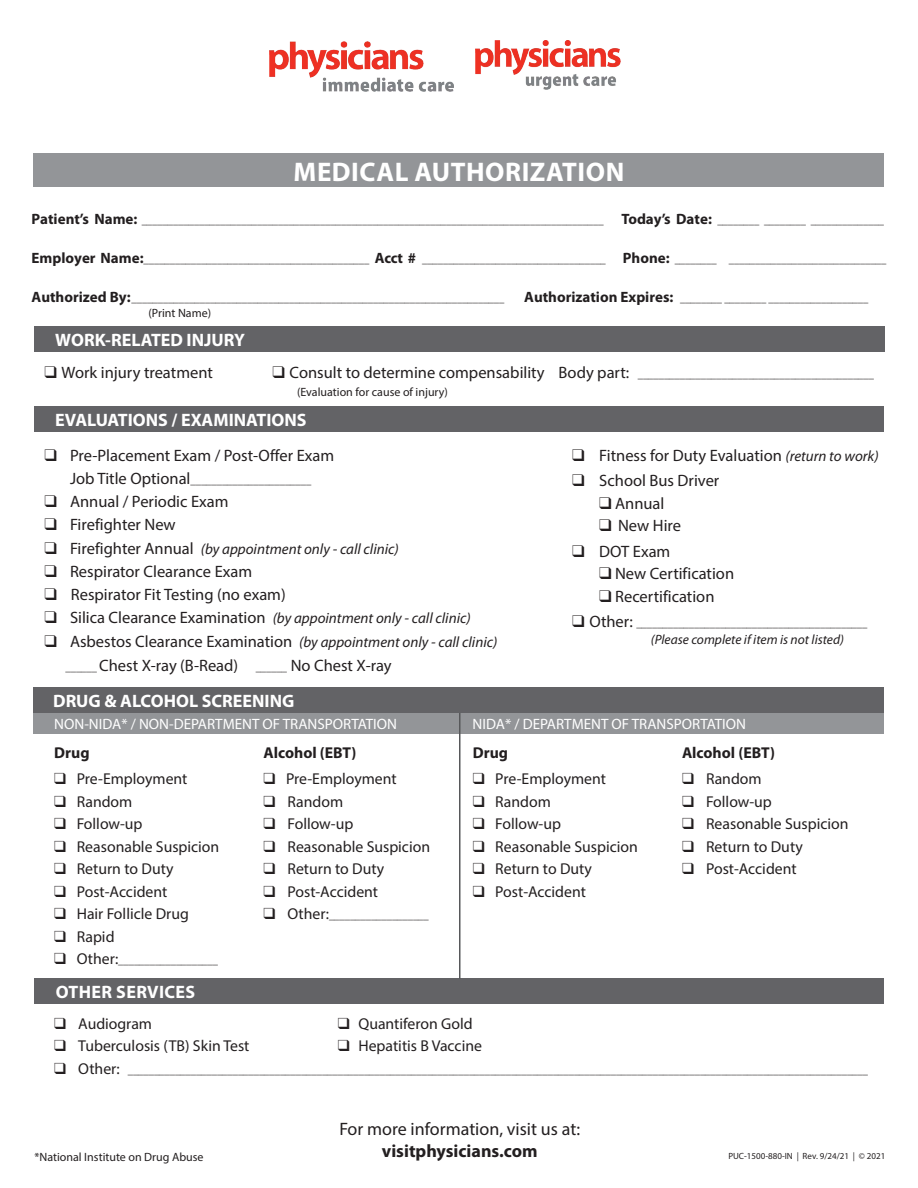
<style>
.page{position:relative;width:918px;height:1188px;background:#fff}
.page>*{position:absolute;margin:0;border:0;box-sizing:border-box;transform-origin:0 0}
.t1{font:700 27px "Myriad Pro";letter-spacing:.02em;color:#fff}
.t2{font:700 18px "Myriad Pro";color:#fff}
.t3{font:18px "Myriad Pro";color:#231f20}
.t4{font:700 18px "Myriad Pro";color:#231f20}
.t5{font:700 18px "Myriad Pro";letter-spacing:.02em;color:#fff}
.t6{font:16.5px "Myriad Pro";color:#231f20}
.t7{font:15.75px "Myriad Pro";color:#231f20}
.t8{font:700 15.75px "Myriad Pro";color:#231f20}
.t9{font:italic 15px "Myriad Pro";color:#231f20}
.t10{font:15px "Myriad Pro";color:#fff}
.t11{font:italic 13.5px "Myriad Pro";color:#231f20}
.t12{font:12px "Myriad Pro";color:#231f20}
.t13{font:10.5px "Myriad Pro";color:#231f20}
.t14{font:9px "Myriad Pro";color:#231f20}
.s1{font-weight:700;font-size:15px}
.s2{font-size:16.5px}
.s3{font-style:normal;font-size:16.5px}
.s4{font-size:10.5px}
.s5{font-style:italic;font-size:15px}
.s6{font-size:15.75px}
</style>
<div class="page">
<div style="left:34px;top:153px;width:850px;height:34px;background:#939598"></div>
<div style="left:34px;top:978px;width:850px;height:26px;background:#636366"></div>
<div style="left:34px;top:326px;width:850px;height:26px;background:#636366"></div>
<div style="left:34px;top:406px;width:850px;height:26px;background:#636366"></div>
<div style="left:33px;top:713px;width:851px;height:20px;background:#939598"></div>
<div style="left:33px;top:687px;width:851px;height:26px;background:#636366"></div>
<hr style="left:459px;top:713px;width:1px;height:266px;background:#57585a">
<img style="left:270px;top:42px;width:183px;height:50px">
<img style="left:475px;top:41px;width:146px;height:48px">
<h1 class="t1" style="left:294px;top:154px;width:332px">MEDICAL AUTHORIZATION</h1>
<p class="t13" style="left:32px;top:214px;width:854px"><span class="s1">Patient’s Name:</span> ________________________________________________________________________________________ <span class="s1">Today’s Date:</span> ________ ________ ______________</p>
<p class="t13" style="left:32px;top:253px;width:856px"><span class="s1">Employer Name:</span>___________________________________________ <span class="s1">Acct #</span> ___________________________________ <span class="s1">Phone:</span> ________ ______________________________</p>
<p class="t13" style="left:32px;top:292px;width:474px"><span class="s1">Authorized By:</span> _______________________________________________________________________</p>
<p class="t13" style="left:524px;top:292px;width:346px"><span class="s1">Authorization Expires:</span> ________ ________ ___________________</p>
<p class="t12" style="left:149px;top:305px;width:64px">(Print Name)</p>
<h2 class="t2" style="left:55px;top:328px;width:191px">WORK-RELATED INJURY</h2>
<h3 class="t6" style="left:45px;top:362px;width:170px">❑ Work injury treatment</h3>
<p class="t13" style="left:273px;top:368px;width:603px">❑ <span class="s2">Consult to determine compensability Body part:</span> _____________________________________________</p>
<p class="t12" style="left:297px;top:384px;width:152px">(Evaluation for cause of injury)</p>
<h2 class="t2" style="left:55px;top:408px;width:253px">EVALUATIONS / EXAMINATIONS</h2>
<h3 class="t6" style="left:45px;top:445px;width:291px">❑ Pre-Placement Exam / Post-Offer Exam</h3>
<p class="t13" style="left:70px;top:474px;width:243px"><span class="s2">Job Title Optional</span>_______________________</p>
<h3 class="t6" style="left:45px;top:491px;width:185px">❑ Annual / Periodic Exam</h3>
<h3 class="t6" style="left:45px;top:515px;width:133px">❑ Firefighter New</h3>
<h3 class="t9" style="left:45px;top:539px;width:356px">❑ <span class="s3">Firefighter Annual</span> (by appointment only - call clinic)</h3>
<h3 class="t6" style="left:45px;top:561px;width:209px">❑ Respirator Clearance Exam</h3>
<h3 class="t6" style="left:45px;top:584px;width:243px">❑ Respirator Fit Testing (no exam)</h3>
<h3 class="t9" style="left:45px;top:609px;width:428px">❑ <span class="s3">Silica Clearance Examination</span> (by appointment only - call clinic)</h3>
<h3 class="t9" style="left:45px;top:632px;width:454px">❑ <span class="s3">Asbestos Clearance Examination</span> (by appointment only - call clinic)</h3>
<h3 class="t6" style="left:66px;top:655px;width:328px"><span class="s4">______</span> Chest X-ray (B-Read) <span class="s4">______</span> No Chest X-ray</h3>
<h2 class="t2" style="left:53px;top:689px;width:243px">DRUG &amp; ALCOHOL SCREENING</h2>
<h3 class="t6" style="left:572px;top:445px;width:308px">❑ Fitness for Duty Evaluation <span class="s5">(return to work)</span></h3>
<h3 class="t6" style="left:572px;top:470px;width:149px">❑ School Bus Driver</h3>
<h3 class="t6" style="left:599px;top:493px;width:67px">❑ Annual</h3>
<h3 class="t6" style="left:599px;top:515px;width:83px">❑ New Hire</h3>
<h3 class="t6" style="left:572px;top:541px;width:100px">❑ DOT Exam</h3>
<h3 class="t6" style="left:599px;top:563px;width:136px">❑ New Certification</h3>
<h3 class="t6" style="left:599px;top:586px;width:117px">❑ Recertification</h3>
<p class="t13" style="left:572px;top:617px;width:297px">❑ <span class="s2">Other:</span> ____________________________________________</p>
<p class="t11" style="left:651px;top:631px;width:195px">(Please complete if item is not listed)</p>
<h3 class="t10" style="left:54px;top:714px;width:344px">NON-NIDA* / NON-DEPARTMENT OF TRANSPORTATION</h3>
<h3 class="t10" style="left:473px;top:714px;width:275px">NIDA* / DEPARTMENT OF TRANSPORTATION</h3>
<h3 class="t8" style="left:54px;top:743px;width:37px">Drug</h3>
<h3 class="t7" style="left:54px;top:769px;width:135px">❑ Pre-Employment</h3>
<h3 class="t7" style="left:54px;top:792px;width:80px">❑ Random</h3>
<h3 class="t7" style="left:54px;top:814px;width:90px">❑ Follow-up</h3>
<h3 class="t7" style="left:54px;top:837px;width:167px">❑ Reasonable Suspicion</h3>
<h3 class="t7" style="left:54px;top:859px;width:121px">❑ Return to Duty</h3>
<h3 class="t7" style="left:54px;top:882px;width:115px">❑ Post-Accident</h3>
<h3 class="t7" style="left:54px;top:904px;width:136px">❑ Hair Follicle Drug</h3>
<h3 class="t7" style="left:54px;top:927px;width:62px">❑ Rapid</h3>
<p class="t13" style="left:54px;top:954px;width:165px">❑ <span class="s6">Other:</span>___________________</p>
<h3 class="t8" style="left:682px;top:743px;width:95px">Alcohol (EBT)</h3>
<h3 class="t7" style="left:682px;top:769px;width:81px">❑ Random</h3>
<h3 class="t7" style="left:682px;top:792px;width:91px">❑ Follow-up</h3>
<h3 class="t7" style="left:682px;top:814px;width:168px">❑ Reasonable Suspicion</h3>
<h3 class="t7" style="left:682px;top:837px;width:122px">❑ Return to Duty</h3>
<h3 class="t7" style="left:682px;top:859px;width:116px">❑ Post-Accident</h3>
<h3 class="t8" style="left:264px;top:743px;width:95px">Alcohol (EBT)</h3>
<h3 class="t7" style="left:264px;top:769px;width:135px">❑ Pre-Employment</h3>
<h3 class="t7" style="left:264px;top:792px;width:81px">❑ Random</h3>
<h3 class="t7" style="left:264px;top:814px;width:91px">❑ Follow-up</h3>
<h3 class="t7" style="left:264px;top:837px;width:168px">❑ Reasonable Suspicion</h3>
<h3 class="t7" style="left:264px;top:859px;width:122px">❑ Return to Duty</h3>
<h3 class="t7" style="left:264px;top:882px;width:116px">❑ Post-Accident</h3>
<p class="t13" style="left:264px;top:909px;width:167px">❑ <span class="s6">Other:</span>___________________</p>
<h3 class="t8" style="left:473px;top:743px;width:37px">Drug</h3>
<h3 class="t7" style="left:473px;top:769px;width:135px">❑ Pre-Employment</h3>
<h3 class="t7" style="left:473px;top:792px;width:80px">❑ Random</h3>
<h3 class="t7" style="left:473px;top:814px;width:90px">❑ Follow-up</h3>
<h3 class="t7" style="left:473px;top:837px;width:167px">❑ Reasonable Suspicion</h3>
<h3 class="t7" style="left:473px;top:859px;width:121px">❑ Return to Duty</h3>
<h3 class="t7" style="left:473px;top:882px;width:115px">❑ Post-Accident</h3>
<h2 class="t5" style="left:56px;top:981px;width:141px">OTHER SERVICES</h2>
<h3 class="t7" style="left:54px;top:1014px;width:99px">❑ Audiogram</h3>
<h3 class="t7" style="left:338px;top:1014px;width:136px">❑ Quantiferon Gold</h3>
<h3 class="t7" style="left:54px;top:1036px;width:197px">❑ Tuberculosis (TB) Skin Test</h3>
<h3 class="t7" style="left:338px;top:1036px;width:146px">❑ Hepatitis B Vaccine</h3>
<p class="t13" style="left:54px;top:1064px;width:815px">❑ <span class="s6">Other:</span> _____________________________________________________________________________________________________________________________________________</p>
<p class="t12" style="left:34px;top:1150px;width:171px">*National Institute on Drug Abuse</p>
<h2 class="t3" style="left:339px;top:1118px;width:242px">For more information, visit us at:</h2>
<h2 class="t4" style="left:382px;top:1139px;width:157px">visitphysicians.com</h2>
<p class="t14" style="left:728px;top:1150px;width:158px">PUC-1500-880-IN | Rev. 9/24/21 | © 2021</p>
</div>
